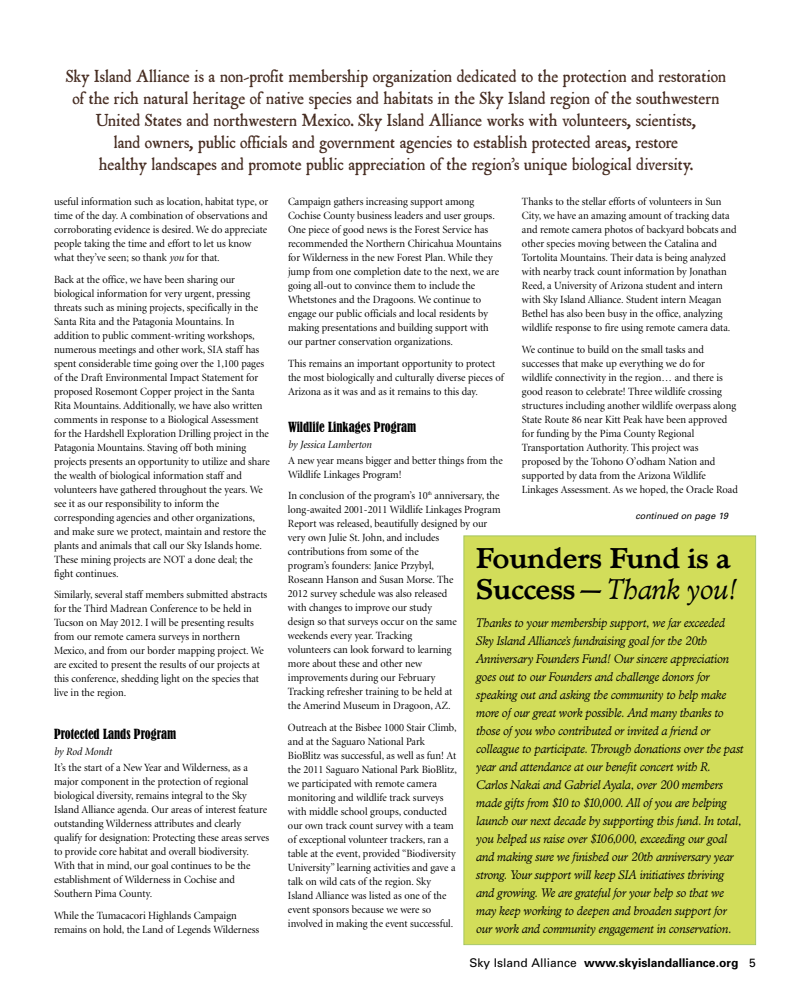
<style>
.page{position:relative;width:792px;height:1008px;background:#fff}
.page>*{position:absolute;margin:0;border:0;box-sizing:border-box;transform-origin:0 0}
.t1{font:700 30px/31px "TC Administer";letter-spacing:-.005em;color:#000}
.t2{font:18px/22px "P22 Mayflower";color:#472d22;text-align:center;scale:.96 1}
.t3{font:italic 13px/18px "TC Administer";color:#000}
.t4{font:condensed 13px "Bernard";color:#000;scale:.96 1}
.t5{font:700 12px "Univers";color:#000}
.t6{font:11px/14px "Minion Display";color:#000;scale:.96 1}
.t7{font:italic 11px "Minion Display";color:#000;scale:.96 1}
.t8{font:italic 9px "Univers";color:#000}
.s1{font-style:italic}
.s2{font-weight:400;font-style:italic}
.s3{font-weight:400}
</style>
<div class="page">
<div style="left:464px;top:536px;width:291px;height:408px;background:#d2dd5a"></div>
<div style="left:464px;top:536px;width:292px;height:409px;border:1px solid #a4c55d"></div>
<p class="t2" style="left:66px;top:68px;width:690px">Sky Island Alliance is a non-profit membership organization dedicated to the protection and restoration of the rich natural heritage of native species and habitats in the Sky Island region of the southwestern United States and northwestern Mexico. Sky Island Alliance works with volunteers, scientists,<br>land owners, public officials and government agencies to establish protected areas, restore<br>healthy landscapes and promote public appreciation of the region’s unique biological diversity.</p>
<p class="t6" style="left:54px;top:195px;width:225px">useful information such as location, habitat type, or time of the day. A combination of observations and corroborating evidence is desired. We do appreciate people taking the time and effort to let us know what they’ve seen; so thank <span class="s1">you</span> for that.</p>
<p class="t6" style="left:54px;top:273px;width:226px">Back at the office, we have been sharing our biological information for very urgent, pressing threats such as mining projects, specifically in the Santa Rita and the Patagonia Mountains. In addition to public comment-writing workshops, numerous meetings and other work, SIA staff has spent considerable time going over the 1,100 pages of the Draft Environmental Impact Statement for proposed Rosemont Copper project in the Santa Rita Mountains. Additionally, we have also written comments in response to a Biological Assessment for the Hardshell Exploration Drilling project in the Patagonia Mountains. Staving off both mining projects presents an opportunity to utilize and share the wealth of biological information staff and volunteers have gathered throughout the years. We see it as our responsibility to inform the corresponding agencies and other organizations, and make sure we protect, maintain and restore the plants and animals that call our Sky Islands home.<br>These mining projects are NOT a done deal; the fight continues.</p>
<p class="t6" style="left:54px;top:589px;width:224px">Similarly, several staff members submitted abstracts for the Third Madrean Conference to be held in Tucson on May 2012. I will be presenting results from our remote camera surveys in northern Mexico, and from our border mapping project. We are excited to present the results of our projects at this conference, shedding light on the species that live in the region.</p>
<p class="t4" style="left:54px;top:729px;width:129px">Protected Lands Program</p>
<p class="t7" style="left:54px;top:747px;width:62px">by Rod Mondt</p>
<p class="t6" style="left:54px;top:761px;width:226px">It’s the start of a New Year and Wilderness, as a major component in the protection of regional biological diversity, remains integral to the Sky Island Alliance agenda. Our areas of interest feature outstanding Wilderness attributes and clearly qualify for designation: Protecting these areas serves to provide core habitat and overall biodiversity.<br>With that in mind, our goal continues to be the establishment of Wilderness in Cochise and Southern Pima County.</p>
<p class="t6" style="left:54px;top:909px;width:215px">While the Tumacacori Highlands Campaign remains on hold, the Land of Legends Wilderness</p>
<p class="t6" style="left:522px;top:195px;width:225px">Thanks to the stellar efforts of volunteers in Sun City, we have an amazing amount of tracking data and remote camera photos of backyard bobcats and other species moving between the Catalina and Tortolita Mountains. Their data is being analyzed with nearby track count information by Jonathan Reed, a University of Arizona student and intern with Sky Island Alliance. Student intern Meagan Bethel has also been busy in the office, analyzing wildlife response to fire using remote camera data.</p>
<p class="t6" style="left:522px;top:343px;width:226px">We continue to build on the small tasks and successes that make up everything we do for wildlife connectivity in the region… and there is good reason to celebrate! Three wildlife crossing structures including another wildlife overpass along State Route 86 near Kitt Peak have been approved for funding by the Pima County Regional Transportation Authority. This project was proposed by the Tohono O’odham Nation and supported by data from the Arizona Wildlife Linkages Assessment. As we hoped, the Oracle Road</p>
<p class="t8" style="left:635px;top:513px;width:96px">continued on page 19</p>
<p class="t6" style="left:288px;top:195px;width:224px">Campaign gathers increasing support among Cochise County business leaders and user groups.<br>One piece of good news is the Forest Service has recommended the Northern Chiricahua Mountains for Wilderness in the new Forest Plan. While they jump from one completion date to the next, we are going all-out to convince them to include the Whetstones and the Dragoons. We continue to engage our public officials and local residents by making presentations and building support with our partner conservation organizations.</p>
<p class="t6" style="left:288px;top:357px;width:226px">This remains an important opportunity to protect the most biologically and culturally diverse pieces of<br>Arizona as it was and as it remains to this day.</p>
<p class="t4" style="left:288px;top:422px;width:135px">Wildlife Linkages Program</p>
<p class="t7" style="left:288px;top:440px;width:89px">by Jessica Lamberton</p>
<p class="t6" style="left:288px;top:454px;width:225px">A new year means bigger and better things from the<br>Wildlife Linkages Program!</p>
<p class="t6" style="left:288px;top:490px;width:223px">In conclusion of the program’s 10<sup>th</sup> anniversary, the long-awaited 2001-2011 Wildlife Linkages Program Report was released, beautifully designed by our very own Julie St. John, and includes<br>contributions from some of the<br>program’s founders: Janice Przybyl,<br>Roseann Hanson and Susan Morse. The<br>2012 survey schedule was also released<br>with changes to improve our study<br>design so that surveys occur on the same<br>weekends every year. Tracking<br>volunteers can look forward to learning<br>more about these and other new<br>improvements during our February<br>Tracking refresher training to be held at<br>the Amerind Museum in Dragoon, AZ.</p>
<p class="t6" style="left:288px;top:721px;width:178px">Outreach at the Bisbee 1000 Stair Climb, and at the Saguaro National Park BioBlitz was successful, as well as fun! At the 2011 Saguaro National Park BioBlitz, we participated with remote camera monitoring and wildlife track surveys with middle school groups, conducted our own track count survey with a team of exceptional volunteer trackers, ran a table at the event, provided “Biodiversity University” learning activities and gave a talk on wild cats of the region. Sky Island Alliance was listed as one of the event sponsors because we were so involved in making the event successful.</p>
<h1 class="t1" style="left:476px;top:546px;width:262px">Founders Fund is a<br>Success—<span class="s2">Thank you!</span></h1>
<p class="t3" style="left:476px;top:615px;width:269px">Thanks to your membership support, we far exceeded Sky Island Alliance’s fundraising goal for the 20th Anniversary Founders Fund! Our sincere appreciation goes out to our Founders and challenge donors for speaking out and asking the community to help make more of our great work possible. And many thanks to those of you who contributed or invited a friend or colleague to participate. Through donations over the past year and attendance at our benefit concert with R.<br>Carlos Nakai and Gabriel Ayala, over 200 members made gifts from $10 to $10,000. All of you are helping launch our next decade by supporting this fund. In total, you helped us raise over $106,000, exceeding our goal and making sure we finished our 20th anniversary year strong. Your support will keep SIA initiatives thriving and growing. We are grateful for your help so that we may keep working to deepen and broaden support for our work and community engagement in conservation.</p>
<p class="t5" style="left:470px;top:958px;width:288px"><span class="s3">Sky Island Alliance</span> www.skyislandalliance.org <span class="s3">5</span></p>
</div>
